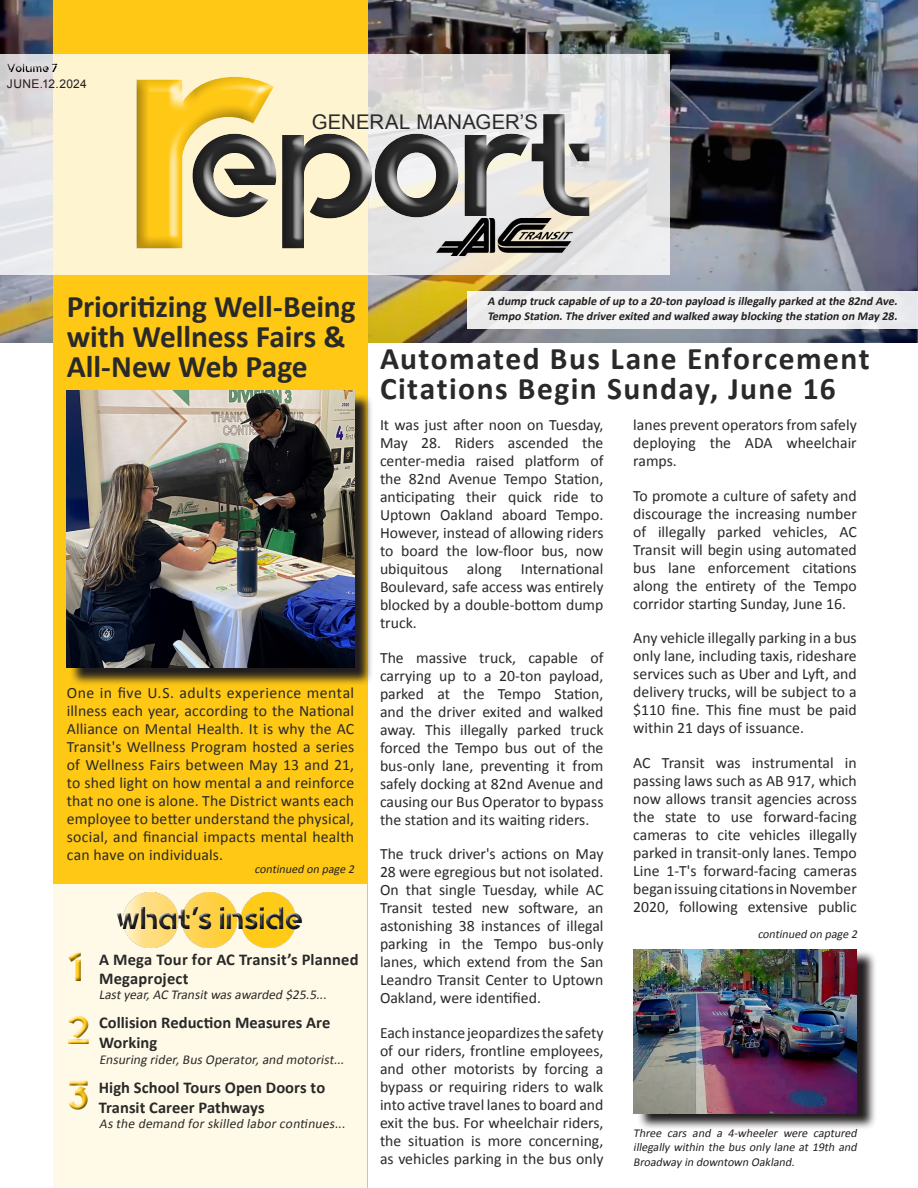
<style>
.page{position:relative;width:918px;height:1188px;background:#fff}
.page>*{position:absolute;margin:0;border:0;box-sizing:border-box;transform-origin:0 0}
.t1{font:162px "Quantify";letter-spacing:-.02em;color:#292929}
.t2{font:40.5px/64.2px "Quantify";color:#ffc815}
.Paragraph_Style_3{font:700 31.5px/30px "Calibri";letter-spacing:.035em;color:#292929}
.Paragraph_Style_3-2{font:700 31.5px/30px "Calibri";letter-spacing:-.005em;color:#292929}
.t3{font:31.5px "Quantify";letter-spacing:.02em;color:#292929}
.t4{font:20.25px "Arial";letter-spacing:.015em;color:#292929}
.Paragraph_Style_3-3{font:700 16.5px/19.8px "Calibri";letter-spacing:.005em;color:#292929}
.Paragraph_Style_1{font:15.75px/18px "Calibri";color:#292929;text-align:justify}
.Paragraph_Style_3-4{font:15.75px/18px "Calibri";letter-spacing:.01em;color:#292929;text-align:justify}
.Paragraph_Style_3-5{font:italic 13.5px "Calibri";color:#292929}
.Paragraph_Style_1-2{font:italic 13.5px "Calibri";color:#292929}
.t5{font:italic 700 12px "Calibri";color:#231f20}
.t6{font:italic 12px/14.4px "Calibri";color:#231f20;text-align:justify}
.t7{font:12px "Arial";letter-spacing:.025em;color:#231f20}
.t8{font:12px "Quantify";letter-spacing:.035em;color:#000}
.s1{font-size:337.5px;color:#ffc815}
</style>
<div class="page">
<img style="left:0;top:0;width:918px;height:342px">
<div style="left:53px;top:0;width:314px;height:1188px;background:#ffc815"></div>
<svg style="left:0;top:54px;width:670px;height:221px;background:#ece7d9"></svg>
<div style="left:53px;top:885px;width:314px;height:303px;background:#fff9e7"></div>
<div style="left:203px;top:103px;width:398px;height:155px;background:#fff;opacity:.75"></div>
<div style="left:181px;top:106px;width:414px;height:153px;background:#231f20;opacity:.75"></div>
<img style="left:437px;top:219px;width:136px;height:37px">
<div style="left:126px;top:63px;width:162px;height:197px;background:#fff;opacity:.75"></div>
<div style="left:123px;top:69px;width:153px;height:193px;background:#231f20;opacity:.75"></div>
<div style="left:65px;top:950px;width:20px;height:34px;background:#231f20;opacity:.75"></div>
<div style="left:64px;top:1012px;width:28px;height:34px;background:#fff;opacity:.75"></div>
<div style="left:65px;top:1018px;width:28px;height:30px;background:#231f20;opacity:.75"></div>
<div style="left:65px;top:1079px;width:26px;height:34px;background:#231f20;opacity:.75"></div>
<img style="left:125px;top:892px;width:169px;height:55px">
<div style="left:113px;top:902px;width:191px;height:28px;background:#fff;opacity:.75"></div>
<div style="left:115px;top:904px;width:191px;height:28px;background:#231f20;opacity:.75"></div>
<div style="left:6px;top:60px;width:55px;height:11px;background:#fff;opacity:.75"></div>
<div style="left:6px;top:63px;width:55px;height:13px;background:#231f20;opacity:.75"></div>
<svg style="left:69px;top:393px;width:303px;height:293px;background:#7d6a36"></svg>
<img style="left:67px;top:391px;width:287px;height:276px">
<div style="left:468px;top:291px;width:450px;height:37px;background:#f3f3f5"></div>
<svg style="left:639px;top:952px;width:236px;height:176px;background:#797778"></svg>
<img style="left:633px;top:950px;width:224px;height:164px">
<p class="t8" style="left:7px;top:61px;width:52px">Volume 7</p>
<p class="t7" style="left:7px;top:76px;width:81px">JUNE.12.2024</p>
<h1 class="t1" style="left:126px;top:68px;width:468px"><span class="s1">r</span>eport</h1>
<p class="t4" style="left:312px;top:108px;width:228px">GENERAL MANAGER’S</p>
<p class="Paragraph_Style_3-2" style="left:67px;top:291px;width:290px">Prioritizing Well-Being with Wellness Fairs &amp;<br>All-New Web Page</p>
<p class="Paragraph_Style_3-4" style="left:67px;top:684px;width:289px">One in five U.S. adults experience mental illness each year, according to the National Alliance on Mental Health. It is why the AC Transit's Wellness Program hosted a series of Wellness Fairs between May 13 and 21, to shed light on how mental a and reinforce that no one is alone. The District wants each employee to better understand the physical, social, and financial impacts mental health can have on individuals.</p>
<p class="t6" style="left:255px;top:861px;width:104px">continued on page 2</p>
<h2 class="t2" style="left:67px;top:935px;width:24px">1<br>2<br>3</h2>
<h3 class="t3" style="left:117px;top:900px;width:188px">what’s inside</h3>
<p class="Paragraph_Style_3-3" style="left:99px;top:949px;width:261px">A Mega Tour for AC Transit’s Planned<br>Megaproject</p>
<p class="Paragraph_Style_3-3" style="left:99px;top:1012px;width:233px">Collision Reduction Measures Are<br>Working</p>
<p class="Paragraph_Style_3-3" style="left:99px;top:1077px;width:228px">High School Tours Open Doors to<br>Transit Career Pathways</p>
<p class="Paragraph_Style_1-2" style="left:99px;top:985px;width:232px">Lastyear,AC Transitwasawarded $25.5...</p>
<p class="Paragraph_Style_3-5" style="left:99px;top:1050px;width:250px">Ensuring rider,BusOperator,and motorist...</p>
<p class="Paragraph_Style_3-5" style="left:99px;top:1114px;width:251px">Asthe demand forskilled laborcontinues...</p>
<p class="t5" style="left:488px;top:293px;width:414px">A dump truck capable ofup to a 20-ton payload isillegally parked atthe 82nd Ave.</p>
<p class="t5" style="left:487px;top:307px;width:414px">Tempo Station.The driverexited and walked away blocking the station on May 28.</p>
<p class="Paragraph_Style_3" style="left:380px;top:342px;width:491px">Automated Bus Lane Enforcement<br>Citations Begin Sunday, June 16</p>
<p class="Paragraph_Style_1" style="left:380px;top:415px;width:225px">It was just after noon on Tuesday, May 28. Riders ascended the center-media raised platform of the 82nd Avenue Tempo Station, anticipating their quick ride to Uptown Oakland aboard Tempo.<br>However, instead of allowing riders to board the low-floor bus, now ubiquitous along International Boulevard, safe access was entirely blocked by a double-bottom dump truck.</p>
<p class="Paragraph_Style_1" style="left:380px;top:648px;width:225px">The massive truck, capable of carrying up to a 20-ton payload, parked at the Tempo Station, and the driver exited and walked away. This illegally parked truck forced the Tempo bus out of the bus-only lane, preventing it from safely docking at 82nd Avenue and causing our Bus Operator to bypass the station and its waiting riders.</p>
<p class="Paragraph_Style_1" style="left:380px;top:844px;width:225px">The truck driver's actions on May 28 were egregious but not isolated.<br>On that single Tuesday, while AC Transit tested new software, an astonishing 38 instances of illegal parking in the Tempo bus-only lanes, which extend from the San Leandro Transit Center to Uptown Oakland, were identified.</p>
<p class="Paragraph_Style_1" style="left:380px;top:1023px;width:225px">Each instance jeopardizes the safety of our riders, frontline employees, and other motorists by forcing a bypass or requiring riders to walk into active travel lanes to board and exit the bus. For wheelchair riders, the situation is more concerning, as vehicles parking in the bus only</p>
<p class="Paragraph_Style_1" style="left:633px;top:415px;width:225px">lanes prevent operators from safely deploying the ADA wheelchair ramps.</p>
<p class="Paragraph_Style_1" style="left:633px;top:486px;width:225px">To promote a culture of safety and discourage the increasing number of illegally parked vehicles, AC Transit will begin using automated bus lane enforcement citations along the entirety of the Tempo corridor starting Sunday, June 16.</p>
<p class="Paragraph_Style_1" style="left:633px;top:628px;width:225px">Any vehicle illegally parking in a bus only lane, including taxis, rideshare services such as Uber and Lyft, and delivery trucks, will be subject to a $110 fine. This fine must be paid within 21 days of issuance.</p>
<p class="Paragraph_Style_1" style="left:633px;top:753px;width:225px">AC Transit was instrumental in passing laws such as AB 917, which now allows transit agencies across the state to use forward-facing cameras to cite vehicles illegally parked in transit-only lanes. Tempo Line 1-T's forward-facing cameras began issuing citations in November 2020, following extensive public</p>
<p class="t6" style="left:758px;top:927px;width:104px">continued on page 2</p>
<p class="t6" style="left:633px;top:1125px;width:228px">Three cars and a 4-wheeler were captured illegally within the bus only lane at 19th and Broadway in downtown Oakland.</p>
</div>
